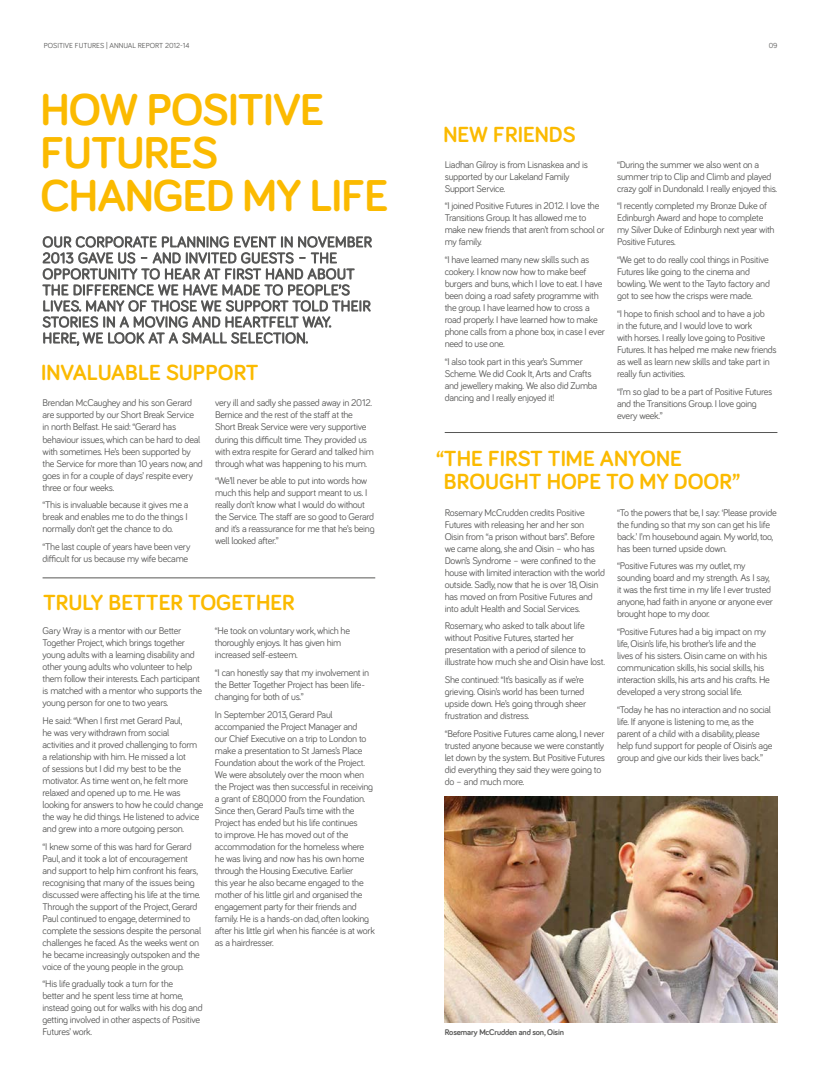
<style>
.page{position:relative;width:820px;height:1078px;background:#fff}
.page>*{position:absolute;margin:0;border:0;box-sizing:border-box;transform-origin:0 0}
.t1{font:700 45.9px/43.2px "Bariol";letter-spacing:-.02em;color:#fbba00}
.t2{font:700 22.5px/22.5px "Bariol";color:#fbba00}
.t3{font:10px/12px "Bariol";letter-spacing:-.025em;color:#575756}
.t4{font:700 8.5px "Bariol";letter-spacing:-.02em;color:#575756}
.t5{font:7.5px "Bariol";color:#575756}
</style>
<div class="page">
<svg style="left:42px;top:236px;width:329px;height:110px"></svg>
<img style="left:444px;top:796px;width:333px;height:226px">
<hr style="left:444px;top:432px;width:333px;height:1px;background:#575756">
<hr style="left:43px;top:577px;width:332px;height:1px;background:#575756">
<p class="t5" style="left:44px;top:41px;width:147px">POSITIVE FUTURES | ANNUAL REPORT 2012-14</p>
<h1 class="t1" style="left:40px;top:86px;width:349px">HOW POSITIVE<br>FUTURES<br>CHANGED MY LIFE</h1>
<h2 class="t2" style="left:41px;top:360px;width:219px">INVALUABLE SUPPORT</h2>
<p class="t3" style="left:43px;top:396px;width:162px">Brendan McCaughey and his son Gerard are supported by our Short Break Service in north Belfast. He said: “Gerard has behaviour issues, which can be hard to deal with sometimes. He’s been supported by the Service for more than 10 years now, and goes in for a couple of days’ respite every three or four weeks.</p>
<p class="t3" style="left:43px;top:498px;width:147px;text-align:justify">“This is invaluable because it gives me a break and enables me to do the things I normally don’t get the chance to do.</p>
<p class="t3" style="left:43px;top:540px;width:149px">“The last couple of years have been very difficult for us because my wife became</p>
<p class="t3" style="left:215px;top:396px;width:160px">very ill and sadly she passed away in 2012.<br>Bernice and the rest of the staff at the Short Break Service were very supportive during this difficult time. They provided us with extra respite for Gerard and talked him through what was happening to his mum.</p>
<p class="t3" style="left:215px;top:474px;width:161px">“We’ll never be able to put into words how much this help and support meant to us. I really don’t know what I would do without the Service. The staff are so good to Gerard and it’s a reassurance for me that he’s being well looked after.”</p>
<h2 class="t2" style="left:43px;top:590px;width:253px">TRULY BETTER TOGETHER</h2>
<p class="t3" style="left:43px;top:624px;width:161px">Gary Wray is a mentor with our Better Together Project, which brings together young adults with a learning disability and other young adults who volunteer to help them follow their interests. Each participant is matched with a mentor who supports the young person for one to two years.</p>
<p class="t3" style="left:43px;top:713px;width:162px">He said: “When I first met Gerard Paul,<br>he was very withdrawn from social<br>activities and it proved challenging to form a relationship with him. He missed a lot<br>of sessions but I did my best to be the motivator. As time went on, he felt more relaxed and opened up to me. He was looking for answers to how he could change the way he did things. He listened to advice and grew into a more outgoing person.</p>
<p class="t3" style="left:43px;top:839px;width:160px">“I knew some of this was hard for Gerard Paul, and it took a lot of encouragement and support to help him confront his fears, recognising that many of the issues being discussed were affecting his life at the time.<br>Through the support of the Project, Gerard Paul continued to engage, determined to complete the sessions despite the personal challenges he faced. As the weeks went on he became increasingly outspoken and the voice of the young people in the group.</p>
<p class="t3" style="left:43px;top:977px;width:161px">“His life gradually took a turn for the<br>better and he spent less time at home, instead going out for walks with his dog and getting involved in other aspects of Positive Futures’ work.</p>
<p class="t3" style="left:215px;top:624px;width:137px">“He took on voluntary work, which he thoroughly enjoys. It has given him increased self-esteem.</p>
<p class="t3" style="left:215px;top:665px;width:156px">“I can honestly say that my involvement in the Better Together Project has been life&shy;changing for both of us.”</p>
<p class="t3" style="left:215px;top:707px;width:161px">In September 2013, Gerard Paul accompanied the Project Manager and<br>our Chief Executive on a trip to London to make a presentation to St James’s Place Foundation about the work of the Project.<br>We were absolutely over the moon when the Project was then successful in receiving a grant of £80,000 from the Foundation.<br>Since then, Gerard Paul’s time with the Project has ended but his life continues<br>to improve. He has moved out of the accommodation for the homeless where he was living and now has his own home through the Housing Executive. Earlier<br>this year he also became engaged to the mother of his little girl and organised the engagement party for their friends and family. He is a hands-on dad, often looking after his little girl when his fiancée is at work as a hairdresser.</p>
<p class="t5" style="left:768px;top:41px;width:10px">09</p>
<h2 class="t2" style="left:443px;top:123px;width:134px">NEW FRIENDS</h2>
<p class="t3" style="left:444px;top:158px;width:145px">Liadhan Gilroy is from Lisnaskea and is supported by our Lakeland Family<br>Support Service.</p>
<p class="t3" style="left:444px;top:199px;width:161px">“I joined Positive Futures in 2012. I love the Transitions Group. It has allowed me to make new friends that aren’t from school or my family.</p>
<p class="t3" style="left:444px;top:253px;width:161px">“I have learned many new skills such as cookery. I know now how to make beef burgers and buns, which I love to eat. I have been doing a road safety programme with the group. I have learned how to cross a road properly. I have learned how to make phone calls from a phone box, in case I ever need to use one.</p>
<p class="t3" style="left:444px;top:355px;width:154px">“I also took part in this year’s Summer Scheme. We did Cook It, Arts and Crafts and jewellery making. We also did Zumba dancing and I really enjoyed it!</p>
<p class="t3" style="left:616px;top:158px;width:161px">“During the summer we also went on a summer trip to Clip and Climb and played crazy golf in Dundonald. I really enjoyed this.</p>
<p class="t3" style="left:616px;top:199px;width:159px">“I recently completed my Bronze Duke of Edinburgh Award and hope to complete my Silver Duke of Edinburgh next year with Positive Futures.</p>
<p class="t3" style="left:616px;top:253px;width:154px">“We get to do really cool things in Positive Futures like going to the cinema and bowling. We went to the Tayto factory and got to see how the crisps were made.</p>
<p class="t3" style="left:616px;top:307px;width:161px">“I hope to finish school and to have a job<br>in the future, and I would love to work<br>with horses. I really love going to Positive Futures. It has helped me make new friends as well as learn new skills and take part in really fun activities.</p>
<p class="t3" style="left:616px;top:384px;width:157px">“I’m so glad to be a part of Positive Futures and the Transitions Group. I love going every week.”</p>
<h2 class="t2" style="left:444px;top:446px;width:298px;text-indent:-8px">“THE FIRST TIME ANYONE<br>BROUGHT HOPE TO MY DOOR”</h2>
<p class="t3" style="left:444px;top:505px;width:162px">Rosemary McCrudden credits Positive Futures with releasing her and her son Oisin from “a prison without bars”. Before we came along, she and Oisin – who has Down’s Syndrome – were confined to the house with limited interaction with the world outside. Sadly, now that he is over 18, Oisin has moved on from Positive Futures and into adult Health and Social Services.</p>
<p class="t3" style="left:444px;top:619px;width:162px">Rosemary, who asked to talk about life without Positive Futures, started her presentation with a period of silence to illustrate how much she and Oisin have lost.</p>
<p class="t3" style="left:444px;top:673px;width:143px">She continued: “It’s basically as if we’re grieving. Oisin’s world has been turned upside down. He’s going through sheer frustration and distress.</p>
<p class="t3" style="left:444px;top:726px;width:162px">“Before Positive Futures came along, I never trusted anyone because we were constantly let down by the system. But Positive Futures did everything they said they were going to do – and much more.</p>
<p class="t3" style="left:616px;top:505px;width:161px">“To the powers that be, I say: ‘Please provide the funding so that my son can get his life back.’ I’m housebound again. My world, too, has been turned upside down.</p>
<p class="t3" style="left:616px;top:559px;width:157px">“Positive Futures was my outlet, my sounding board and my strength. As I say, it was the first time in my life I ever trusted anyone, had faith in anyone or anyone ever brought hope to my door.</p>
<p class="t3" style="left:616px;top:625px;width:154px">“Positive Futures had a big impact on my life, Oisin’s life, his brother’s life and the lives of his sisters. Oisin came on with his communication skills, his social skills, his interaction skills, his arts and his crafts. He developed a very strong social life.</p>
<p class="t3" style="left:616px;top:702px;width:157px">“Today he has no interaction and no social life. If anyone is listening to me, as the parent of a child with a disability, please help fund support for people of Oisin’s age group and give our kids their lives back.”</p>
<p class="t4" style="left:444px;top:1026px;width:121px">Rosemary McCrudden and son, Oisin</p>
</div>
